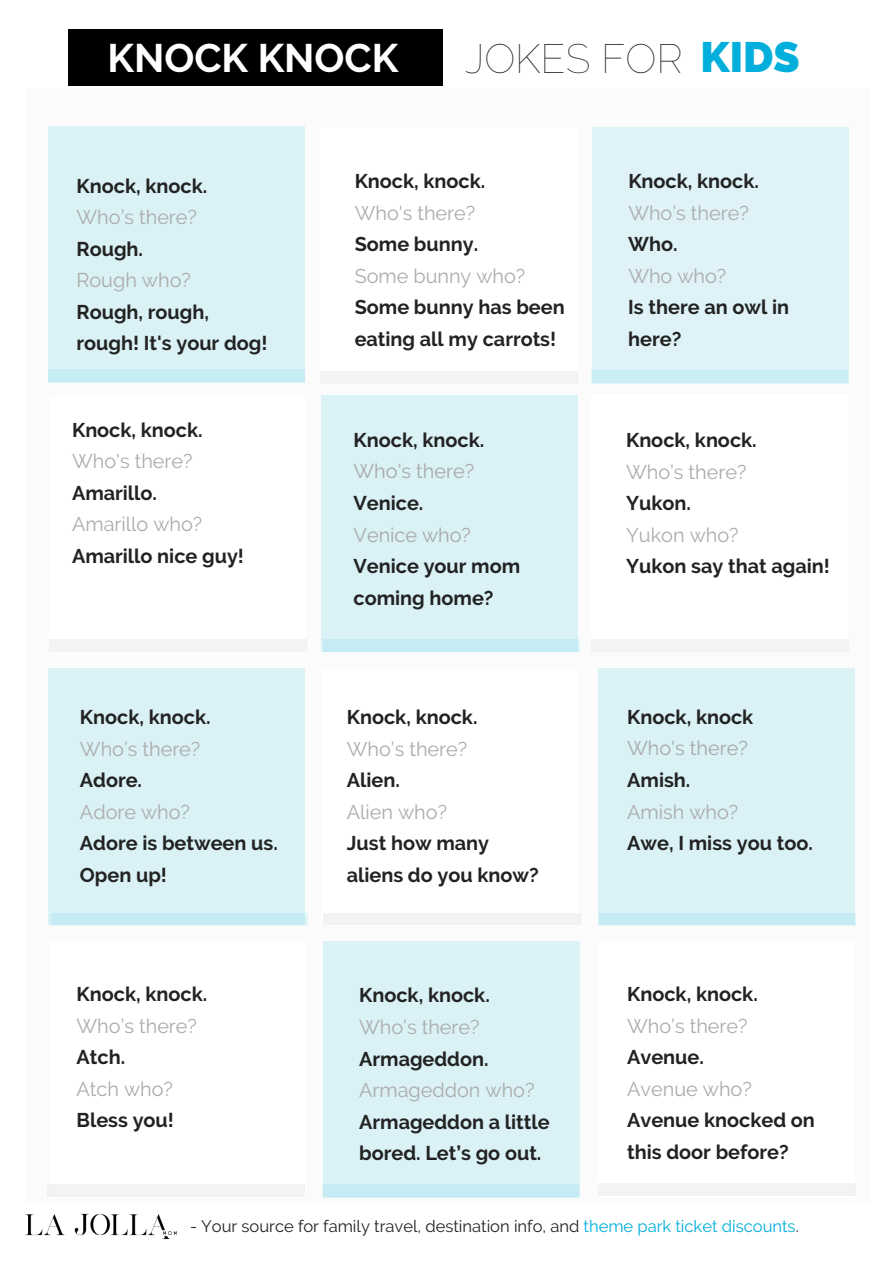
<style>
.page{position:relative;width:893px;height:1263px;background:#fff}
.page>*{position:absolute;margin:0;border:0;box-sizing:border-box;transform-origin:0 0}
.t1{font:100 40.8px "Raleway";color:#222}
.t2{font:700 39.75px "Raleway";color:#fff}
.t3{font:700 19.8px/31.5px "Raleway";color:#222}
.t4{font:19.8px "Raleway";color:#ababab}
.t5{font:19.8px "Raleway";color:#a8a8a8}
.t6{font:16.5px "Raleway";color:#222}
.s1{font-weight:800;font-size:42.3px;color:#00afdb}
.s2{color:#00afdb}
</style>
<div class="page">
<div style="left:25px;top:88px;width:844px;height:1116px;background:#fbfbfb"></div>
<div style="left:48px;top:126px;width:257px;height:257px;background:#daf1f6"></div>
<div style="left:48px;top:369px;width:257px;height:13px;background:#c6edf3"></div>
<div style="left:598px;top:941px;width:257px;height:257px;background:#fff"></div>
<div style="left:51px;top:913px;width:256px;height:13px;background:#c5ecf4"></div>
<div style="left:599px;top:913px;width:257px;height:13px;background:#c5ecf4"></div>
<div style="left:592px;top:127px;width:257px;height:257px;background:#def2f7"></div>
<div style="left:591px;top:370px;width:257px;height:13px;background:#caeef4"></div>
<div style="left:321px;top:395px;width:257px;height:257px;background:#daf1f6"></div>
<div style="left:320px;top:127px;width:256px;height:257px;background:#fff"></div>
<div style="left:50px;top:396px;width:256px;height:257px;background:#fff"></div>
<div style="left:591px;top:394px;width:257px;height:257px;background:#fff"></div>
<div style="left:68px;top:29px;width:374px;height:57px;background:#000"></div>
<div style="left:48px;top:668px;width:257px;height:256px;background:#daf1f6"></div>
<div style="left:598px;top:668px;width:257px;height:256px;background:#daf1f6"></div>
<div style="left:321px;top:669px;width:257px;height:257px;background:#fff"></div>
<div style="left:320px;top:372px;width:257px;height:12px;background:#f3f3f3"></div>
<div style="left:591px;top:640px;width:258px;height:12px;background:#f3f3f3"></div>
<div style="left:50px;top:640px;width:257px;height:12px;background:#f3f3f3"></div>
<div style="left:50px;top:941px;width:256px;height:257px;background:#fff"></div>
<div style="left:47px;top:1184px;width:258px;height:13px;background:#f3f3f3"></div>
<div style="left:323px;top:941px;width:257px;height:257px;background:#daf1f6"></div>
<div style="left:323px;top:913px;width:258px;height:11px;background:#f3f3f3"></div>
<div style="left:598px;top:1183px;width:258px;height:13px;background:#f3f3f3"></div>
<img style="left:26px;top:1213px;width:151px;height:26px">
<h2 class="t2" style="left:107px;top:35px;width:292px">KNOCK KNOCK</h2>
<h1 class="t1" style="left:465px;top:35px;width:336px">JOKES FOR <span class="s1">KIDS</span></h1>
<p class="t3" style="left:77px;top:170px;width:132px">Knock, knock.</p>
<p class="t4" style="left:77px;top:206px;width:122px">Who’s there?</p>
<p class="t3" style="left:77px;top:233px;width:68px">Rough.</p>
<p class="t4" style="left:77px;top:269px;width:116px">Rough who?</p>
<p class="t3" style="left:77px;top:296px;width:192px">Rough, rough, rough! It's your dog!</p>
<p class="t3" style="left:72px;top:414px;width:132px">Knock, knock.</p>
<p class="t4" style="left:72px;top:450px;width:122px">Who's there?</p>
<p class="t3" style="left:72px;top:477px;width:86px">Amarillo.</p>
<p class="t4" style="left:72px;top:513px;width:132px">Amarillo who?</p>
<p class="t3" style="left:72px;top:540px;width:173px">Amarillo nice guy!</p>
<p class="t3" style="left:80px;top:702px;width:132px">Knock, knock.</p>
<p class="t4" style="left:80px;top:737px;width:122px">Who’s there?</p>
<p class="t3" style="left:80px;top:765px;width:64px">Adore.</p>
<p class="t4" style="left:80px;top:800px;width:112px">Adore who?</p>
<p class="t3" style="left:80px;top:828px;width:199px">Adore is between us.<br>Open up!</p>
<p class="t3" style="left:77px;top:979px;width:132px">Knock, knock.</p>
<p class="t4" style="left:77px;top:1014px;width:122px">Who’s there?</p>
<p class="t3" style="left:77px;top:1042px;width:50px">Atch.</p>
<p class="t4" style="left:77px;top:1077px;width:98px">Atch who?</p>
<p class="t3" style="left:77px;top:1105px;width:99px">Bless you!</p>
<p class="t3" style="left:355px;top:166px;width:132px">Knock, knock.</p>
<p class="t4" style="left:355px;top:201px;width:122px">Who's there?</p>
<p class="t3" style="left:355px;top:229px;width:125px">Some bunny.</p>
<p class="t4" style="left:355px;top:264px;width:172px">Some bunny who?</p>
<p class="t3" style="left:355px;top:292px;width:212px">Some bunny has been eating all my carrots!</p>
<p class="t3" style="left:354px;top:424px;width:132px">Knock, knock.</p>
<p class="t5" style="left:354px;top:460px;width:122px">Who's there?</p>
<p class="t3" style="left:354px;top:487px;width:71px">Venice.</p>
<p class="t5" style="left:354px;top:523px;width:119px">Venice who?</p>
<p class="t3" style="left:354px;top:550px;width:168px">Venice your mom coming home?</p>
<p class="t3" style="left:347px;top:702px;width:132px">Knock, knock.</p>
<p class="t4" style="left:347px;top:737px;width:122px">Who’s there?</p>
<p class="t3" style="left:347px;top:765px;width:54px">Alien.</p>
<p class="t4" style="left:347px;top:800px;width:102px">Alien who?</p>
<p class="t3" style="left:347px;top:828px;width:194px">Just how many aliens do you know?</p>
<p class="t3" style="left:359px;top:980px;width:132px">Knock, knock.</p>
<p class="t4" style="left:359px;top:1015px;width:122px">Who’s there?</p>
<p class="t3" style="left:359px;top:1043px;width:131px">Armageddon.</p>
<p class="t4" style="left:359px;top:1078px;width:177px">Armageddon who?</p>
<p class="t3" style="left:359px;top:1106px;width:192px">Armageddon a little bored. Let’s go out.</p>
<p class="t3" style="left:628px;top:166px;width:132px">Knock, knock.</p>
<p class="t4" style="left:628px;top:201px;width:122px">Who’s there?</p>
<p class="t3" style="left:628px;top:229px;width:51px">Who.</p>
<p class="t4" style="left:628px;top:264px;width:100px">Who who?</p>
<p class="t3" style="left:628px;top:292px;width:162px">Is there an owl in here?</p>
<p class="t3" style="left:626px;top:425px;width:132px">Knock, knock.</p>
<p class="t4" style="left:626px;top:460px;width:122px">Who’s there?</p>
<p class="t3" style="left:626px;top:488px;width:66px">Yukon.</p>
<p class="t4" style="left:626px;top:523px;width:114px">Yukon who?</p>
<p class="t3" style="left:626px;top:551px;width:205px">Yukon say that again!</p>
<p class="t3" style="left:627px;top:701px;width:128px">Knock, knock</p>
<p class="t5" style="left:627px;top:737px;width:122px">Who's there?</p>
<p class="t3" style="left:627px;top:764px;width:65px">Amish.</p>
<p class="t4" style="left:627px;top:800px;width:113px">Amish who?</p>
<p class="t3" style="left:627px;top:827px;width:187px">Awe, I miss you too.</p>
<p class="t3" style="left:627px;top:979px;width:132px">Knock, knock.</p>
<p class="t4" style="left:627px;top:1014px;width:122px">Who’s there?</p>
<p class="t3" style="left:627px;top:1042px;width:78px">Avenue.</p>
<p class="t4" style="left:627px;top:1077px;width:126px">Avenue who?</p>
<p class="t3" style="left:627px;top:1105px;width:189px">Avenue knocked on this door before?</p>
<p class="t6" style="left:190px;top:1216px;width:610px">- Your source for family travel, destination info, and <span class="s2">theme park ticket discounts</span>.</p>
</div>
